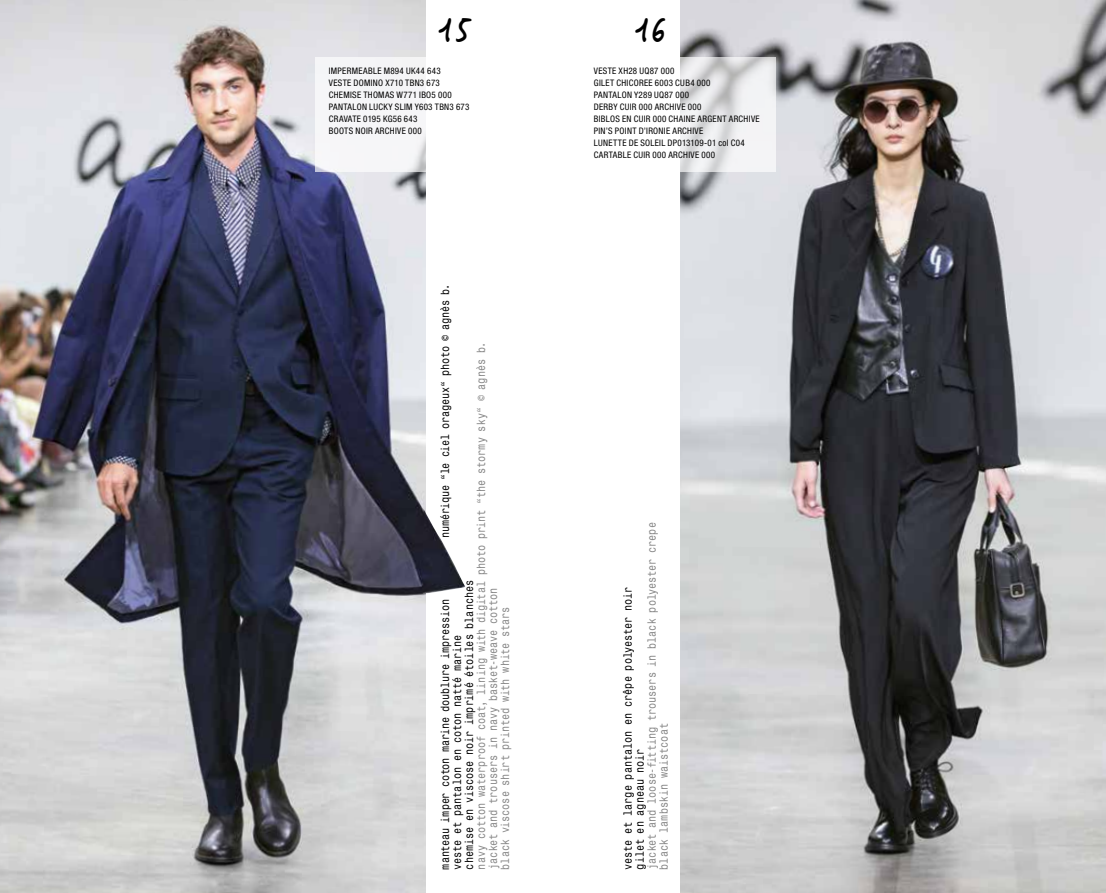
<style>
.page{position:relative;width:1106px;height:893px;background:#fff}
.page>*{position:absolute;margin:0;border:0;box-sizing:border-box;transform-origin:0 0}
.t1{font:30px "Agnesb";color:#000;scale:.79 1}
.t2{font:10.5px/12px "Monospace Typewriter";letter-spacing:-.005em;color:#878787}
.t3{font:10.5px/12px "Monospace Typewriter";letter-spacing:-.015em;color:#000}
.t4{font:condensed 9px/12px "Helvetica Neue LT Std";letter-spacing:.035em;color:#000}
</style>
<div class="page">
<img style="left:0;top:0;width:425px;height:893px">
<img style="left:680px;top:0;width:426px;height:893px">
<img style="left:421px;top:509px;width:44px;height:85px">
<svg style="left:315px;top:57px;width:460px;height:115px"></svg>
<h1 class="t1" style="left:439px;top:7px;width:44px">15</h1>
<h1 class="t1" style="left:635px;top:7px;width:42px">16</h1>
<p class="t4" style="left:329px;top:65px;width:142px">IMPERMEABLE M894 UK44 643<br>VESTE DOMINO X710 TBN3 673<br>CHEMISE THOMAS W771 IBO5 000<br>PANTALON LUCKY SLIM Y603 TBN3 673<br>CRAVATE 0195 KG56 643<br>BOOTS NOIR ARCHIVE 000</p>
<p class="t4" style="left:594px;top:65px;width:167px">VESTE XH28 UQ87 000<br>GILET CHICOREE 6003 CUB4 000<br>PANTALON Y289 UQ87 000<br>DERBY CUIR 000 ARCHIVE 000<br>BIBLOS EN CUIR 000 CHAINE ARGENT ARCHIVE<br>PIN’S POINT D’IRONIE ARCHIVE<br>LUNETTE DE SOLEIL DP013109-01 col C04<br>CARTABLE CUIR 000 ARCHIVE 000</p>
<p class="t3" style="left:439px;top:538px;width:256px;rotate:-90deg">numérique “le ciel orageux“ photo © agnès b.</p>
<p class="t2" style="left:475px;top:870px;width:529px;rotate:-90deg">navy cotton waterproof coat, lining with digital photo print “the stormy sky“ © agnès b. jacket and trousers in navy basket-weave cotton<br>black viscose shirt printed with white stars</p>
<p class="t3" style="left:451px;top:870px;width:291px;rotate:-90deg">veste et pantalon en coton natté marine<br>chemise en viscose noir imprimé étoiles blanches</p>
<p class="t3" style="left:439px;top:870px;width:272px;rotate:-90deg">manteau imper coton marine doublure impression</p>
<p class="t2" style="left:645px;top:870px;width:349px;rotate:-90deg">jacket and loose-fitting trousers in black polyester crepe black lambskin waistcoat</p>
<p class="t3" style="left:621px;top:870px;width:284px;rotate:-90deg">veste et large pantalon en crêpe polyester noir gilet en agneau noir</p>
</div>
